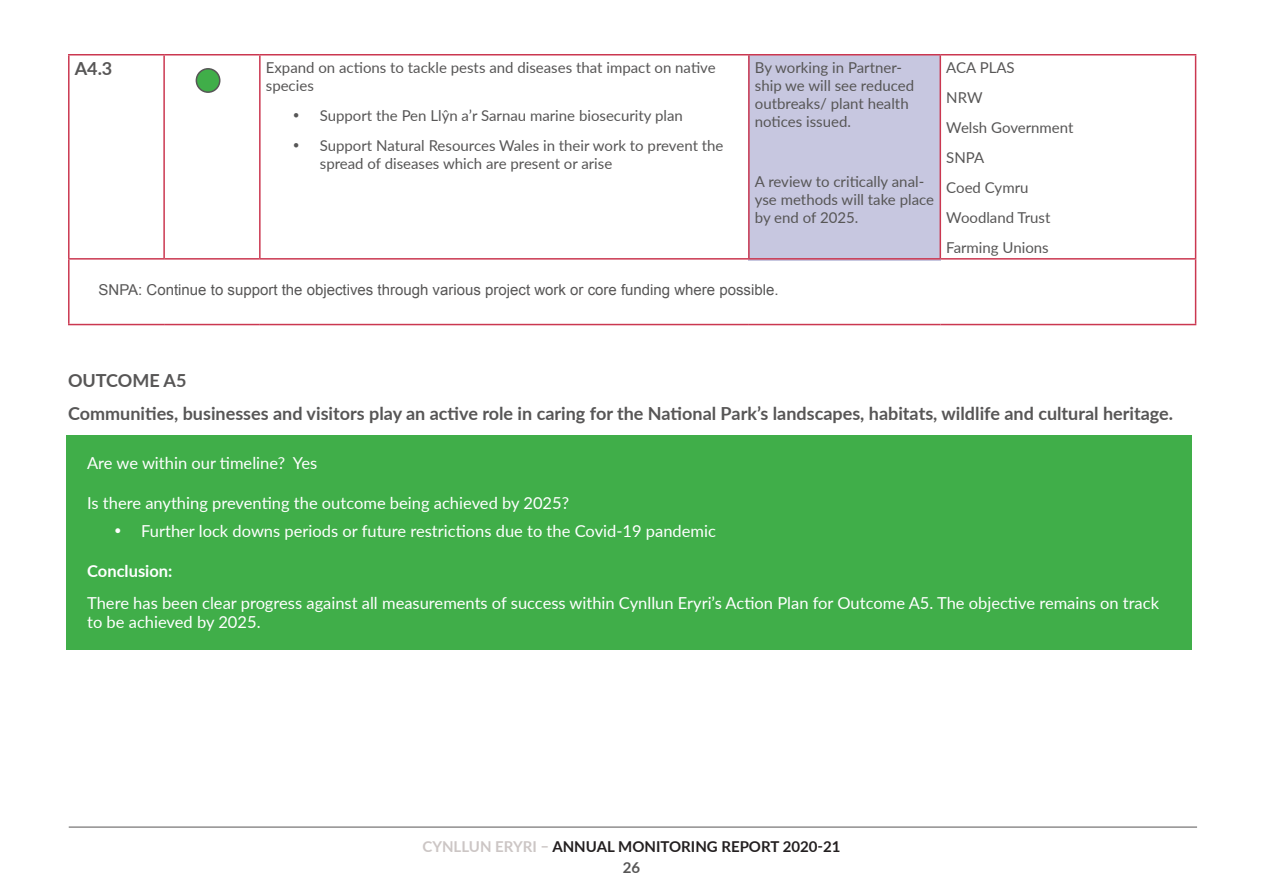
<style>
.page{position:relative;width:1263px;height:893px;background:#fff}
.page>*{position:absolute;margin:0;border:0;box-sizing:border-box;transform-origin:0 0}
.t1{font:700 18px/33.6px "Lato";color:#575656}
.t2{font:16.5px/19.8px "Lato";color:#fff}
.t3{font:700 16.5px "Lato";color:#fff}
.t4{font:15px/18px "Lato";color:#575656}
.t5{font:15px "Arial";color:#575656}
.t6{font:700 15px/20.9px "Lato";color:#231f20;text-align:center}
.s1{color:#ccc6c5}
.s2{color:#575656}
</style>
<div class="page">
<div style="left:748px;top:54px;width:192px;height:206px;background:#c7c7e0"></div>
<hr style="left:68px;top:54px;width:96px;height:2px;background:#cb3750">
<hr style="left:68px;top:56px;width:2px;height:202px;background:#cb3750">
<hr style="left:164px;top:54px;width:96px;height:2px;background:#cb3750">
<hr style="left:163px;top:56px;width:2px;height:202px;background:#cb3750">
<hr style="left:260px;top:54px;width:489px;height:2px;background:#cb3750">
<hr style="left:259px;top:56px;width:2px;height:202px;background:#cb3750">
<hr style="left:749px;top:54px;width:191px;height:2px;background:#cb3750">
<hr style="left:748px;top:56px;width:2px;height:202px;background:#cb3750">
<hr style="left:940px;top:54px;width:256px;height:2px;background:#cb3750">
<hr style="left:939px;top:56px;width:2px;height:202px;background:#cb3750">
<hr style="left:1195px;top:56px;width:1px;height:202px;background:#cb3750">
<hr style="left:68px;top:258px;width:96px;height:2px;background:#cb3750">
<hr style="left:68px;top:260px;width:2px;height:64px;background:#cb3750">
<hr style="left:164px;top:258px;width:96px;height:2px;background:#cb3750">
<hr style="left:260px;top:258px;width:489px;height:2px;background:#cb3750">
<hr style="left:749px;top:258px;width:191px;height:2px;background:#cb3750">
<hr style="left:940px;top:258px;width:256px;height:2px;background:#cb3750">
<hr style="left:1195px;top:260px;width:1px;height:64px;background:#cb3750">
<hr style="left:68px;top:324px;width:96px;height:1px;background:#cb3750">
<hr style="left:164px;top:324px;width:96px;height:1px;background:#cb3750">
<hr style="left:260px;top:324px;width:489px;height:1px;background:#cb3750">
<hr style="left:749px;top:324px;width:191px;height:1px;background:#cb3750">
<hr style="left:940px;top:324px;width:256px;height:1px;background:#cb3750">
<div style="left:196px;top:69px;width:24px;height:23px;background:#40ae49;border-radius:50%"></div>
<div style="left:196px;top:68px;width:24px;height:25px;border:2px solid #575656;border-radius:50%"></div>
<hr style="left:69px;top:827px;width:1128px;height:1px;background:#575656">
<div style="left:66px;top:435px;width:1125px;height:215px;background:#40ae49"></div>
<p class="t1" style="left:75px;top:51px;width:39px">A4.3</p>
<p class="t4" style="left:266px;top:58px;width:451px">Expand on actions to tackle pests and diseases that impact on native species</p>
<p class="t4" style="left:293px;top:106px;width:391px">• Support the Pen Llŷn a’r Sarnau marine biosecurity plan</p>
<p class="t4" style="left:320px;top:136px;width:405px;text-indent:-27px">• Support Natural Resources Wales in their work to prevent the spread of diseases which are present or arise</p>
<p class="t4" style="left:755px;top:58px;width:161px">By working in Partner&shy;ship we will see reduced outbreaks/ plant health notices issued.</p>
<p class="t4" style="left:755px;top:172px;width:181px">A review to critically anal&shy;yse methods will take place by end of 2025.</p>
<p class="t5" style="left:99px;top:280px;width:682px">SNPA: Continue to support the objectives through various project work or core funding where possible.</p>
<p class="t4" style="left:946px;top:52px;width:129px;line-height:30px">ACA PLAS<br>NRW<br>Welsh Government<br>SNPA<br>Coed Cymru<br>Woodland Trust<br>Farming Unions</p>
<p class="t1" style="left:68px;top:362px;width:1107px">OUTCOME A5<br>Communities, businesses and visitors play an active role in caring for the National Park’s landscapes, habitats, wildlife and cultural heritage.</p>
<p class="t2" style="left:87px;top:453px;width:232px">Are we within our timeline? Yes</p>
<p class="t2" style="left:87px;top:492px;width:483px">Is there anything preventing the outcome being achieved by 2025?</p>
<p class="t2" style="left:114px;top:521px;width:603px">• Further lock downs periods or future restrictions due to the Covid-19 pandemic</p>
<p class="t3" style="left:87px;top:559px;width:87px">Conclusion:</p>
<p class="t2" style="left:87px;top:592px;width:1073px">There has been clear progress against all measurements of success within Cynllun Eryri’s Action Plan for Outcome A5. The objective remains on track to be achieved by 2025.</p>
<p class="t6" style="left:422px;top:835px;width:419px"><span class="s1">CYNLLUN ERYRI –</span> ANNUAL MONITORING REPORT 2020-21<br><span class="s2">26</span></p>
</div>
